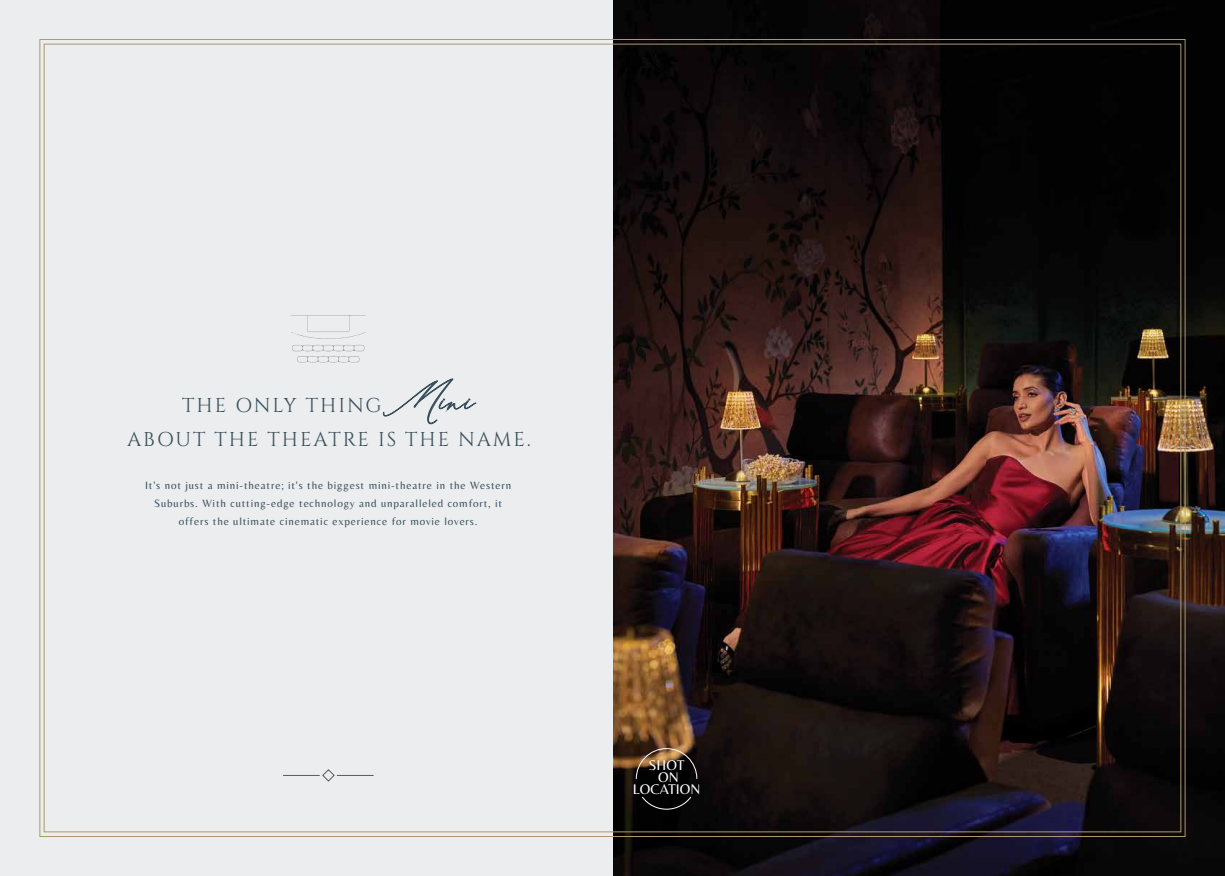
<style>
.page{position:relative;width:1225px;height:876px;background:#fff}
.page>*{position:absolute;margin:0;border:0;box-sizing:border-box;transform-origin:0 0}
.t1{font:20px/34px "Cinzel";letter-spacing:.1em;color:#384f5a;text-align:center}
.t2{font:14.6px/11.8px "Belleza";color:#fff;text-align:center}
.t3{font:11px/18px "Belleza";letter-spacing:.075em;color:#384f5a;text-align:center}
.s1{font-family:"Aerotis";font-size:33px}
</style>
<div class="page">
<img style="left:612px;top:0;width:613px;height:876px">
<svg style="left:641px;top:796px;width:51px;height:14px"></svg>
<svg style="left:635px;top:748px;width:63px;height:32px;background:#413122"></svg>
<div style="left:0;top:0;width:612px;height:876px;background:#ebedef"></div>
<hr style="left:337px;top:775px;width:36px;height:1px;background:#58595b">
<hr style="left:283px;top:775px;width:37px;height:1px;background:#58595b">
<svg style="left:322px;top:769px;width:13px;height:13px"></svg>
<svg style="left:383px;top:379px;width:93px;height:45px"></svg>
<svg style="left:291px;top:315px;width:75px;height:24px"></svg>
<svg style="left:292px;top:345px;width:72px;height:17px"></svg>
<h1 class="t1" style="left:127px;top:389px;width:405px">THE ONLY THING<span class="s1">Mini<br></span>ABOUT THE THEATRE IS THE NAME.</h1>
<p class="t3" style="left:145px;top:476px;width:368px">It's not just a mini-theatre; it's the biggest mini-theatre in the Western<br>Suburbs. With cutting-edge technology and unparalleled comfort, it offers the ultimate cinematic experience for movie lovers.</p>
<h2 class="t2" style="left:633px;top:759px;width:69px">SHOT<br>ON<br>LOCATION</h2>
</div>
